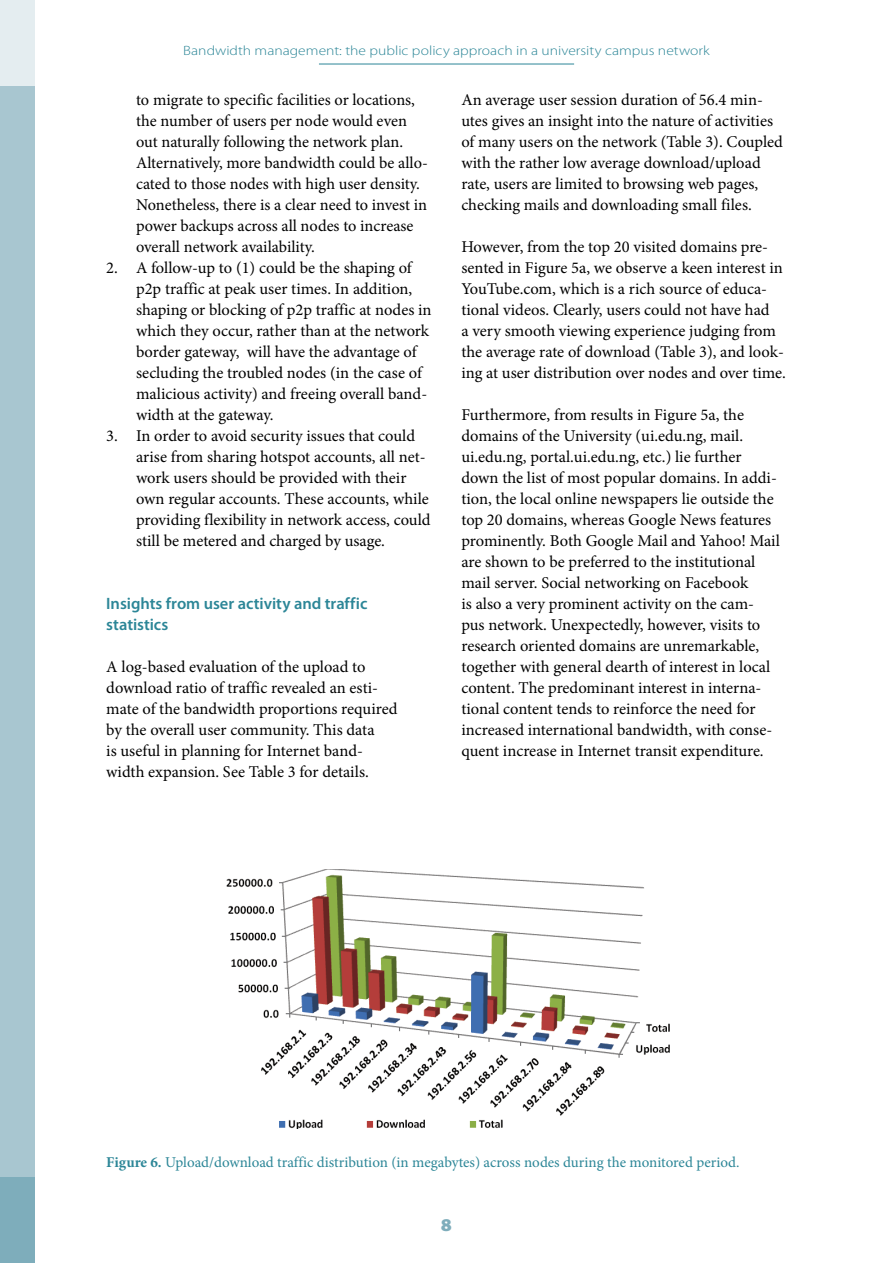
<style>
.page{position:relative;width:893px;height:1263px;background:#fff}
.page>*{position:absolute;margin:0;border:0;box-sizing:border-box;transform-origin:0 0}
.t1{font:900 semi-expanded 18px "Myriad Pro";color:#7eadbb}
.t2{font:16.5px/21px "Minion Pro";color:#000}
.t3{font:600 16.5px/21px "Myriad Pro";color:#2c8697}
.t4{font:15px "Minion Pro";color:#2c8697}
.t5{font:300 13.5px "Myriad Pro";color:#2c8697;scale:1.15 1}
.s1{font-weight:700}
</style>
<div class="page">
<div style="left:0;top:85px;width:34px;height:1093px;background:#a8c6d0"></div>
<div style="left:0;top:0;width:34px;height:85px;background:#e4edf0"></div>
<div style="left:0;top:1178px;width:34px;height:85px;background:#7eadbb"></div>
<hr style="left:319px;top:64px;width:255px;height:1px;background:#2c8697">
<img style="left:226px;top:869px;width:444px;height:260px">
<p class="t5" style="left:183px;top:46px;width:459px">Bandwidth management: the public policy approach in a university campus network</p>
<p class="t2" style="left:136px;top:91px;width:293px">to migrate to specific facilities or locations, the number of users per node would even out naturally following the network plan.<br>Alternatively, more bandwidth could be allo&shy;cated to those nodes with high user density.<br>Nonetheless, there is a clear need to invest in power backups across all nodes to increase overall network availability.</p>
<p class="t2" style="left:136px;top:259px;width:297px;text-indent:-30px">2. A follow-up to (1) could be the shaping of p2p traffic at peak user times. In addition, shaping or blocking of p2p traffic at nodes in which they occur, rather than at the network border gateway, will have the advantage of secluding the troubled nodes (in the case of malicious activity) and freeing overall band&shy;width at the gateway.</p>
<p class="t2" style="left:136px;top:427px;width:296px;text-indent:-30px">3. In order to avoid security issues that could arise from sharing hotspot accounts, all net&shy;work users should be provided with their own regular accounts. These accounts, while providing flexibility in network access, could still be metered and charged by usage.</p>
<p class="t2" style="left:461px;top:91px;width:323px">An average user session duration of 56.4 min&shy;utes gives an insight into the nature of activities of many users on the network (Table 3). Coupled with the rather low average download/upload rate, users are limited to browsing web pages, checking mails and downloading small files.</p>
<p class="t2" style="left:461px;top:238px;width:326px">However, from the top 20 visited domains pre&shy;sented in Figure 5a, we observe a keen interest in YouTube.com, which is a rich source of educa&shy;tional videos. Clearly, users could not have had<br>a very smooth viewing experience judging from the average rate of download (Table 3), and look&shy;ing at user distribution over nodes and over time.</p>
<p class="t2" style="left:461px;top:406px;width:320px">Furthermore, from results in Figure 5a, the domains of the University (ui.edu.ng, mail. ui.edu.ng, portal.ui.edu.ng, etc.) lie further down the list of most popular domains. In addi&shy;tion, the local online newspapers lie outside the top 20 domains, whereas Google News features prominently. Both Google Mail and Yahoo! Mail are shown to be preferred to the institutional mail server. Social networking on Facebook<br>is also a very prominent activity on the cam&shy;pus network. Unexpectedly, however, visits to research oriented domains are unremarkable, together with general dearth of interest in local content. The predominant interest in interna&shy;tional content tends to reinforce the need for increased international bandwidth, with conse&shy;quent increase in Internet transit expenditure.</p>
<p class="t3" style="left:106px;top:595px;width:263px">Insights from user activity and traffic statistics</p>
<p class="t2" style="left:106px;top:658px;width:293px">A log-based evaluation of the upload to download ratio of traffic revealed an esti&shy;mate of the bandwidth proportions required by the overall user community. This data<br>is useful in planning for Internet band&shy;width expansion. See Table 3 for details.</p>
<p class="t4" style="left:106px;top:1157px;width:635px"><span class="s1">Figure 6.</span> Upload/download traffic distribution (in megabytes) across nodes during the monitored period.</p>
<p class="t1" style="left:441px;top:1219px;width:13px">8</p>
</div>
